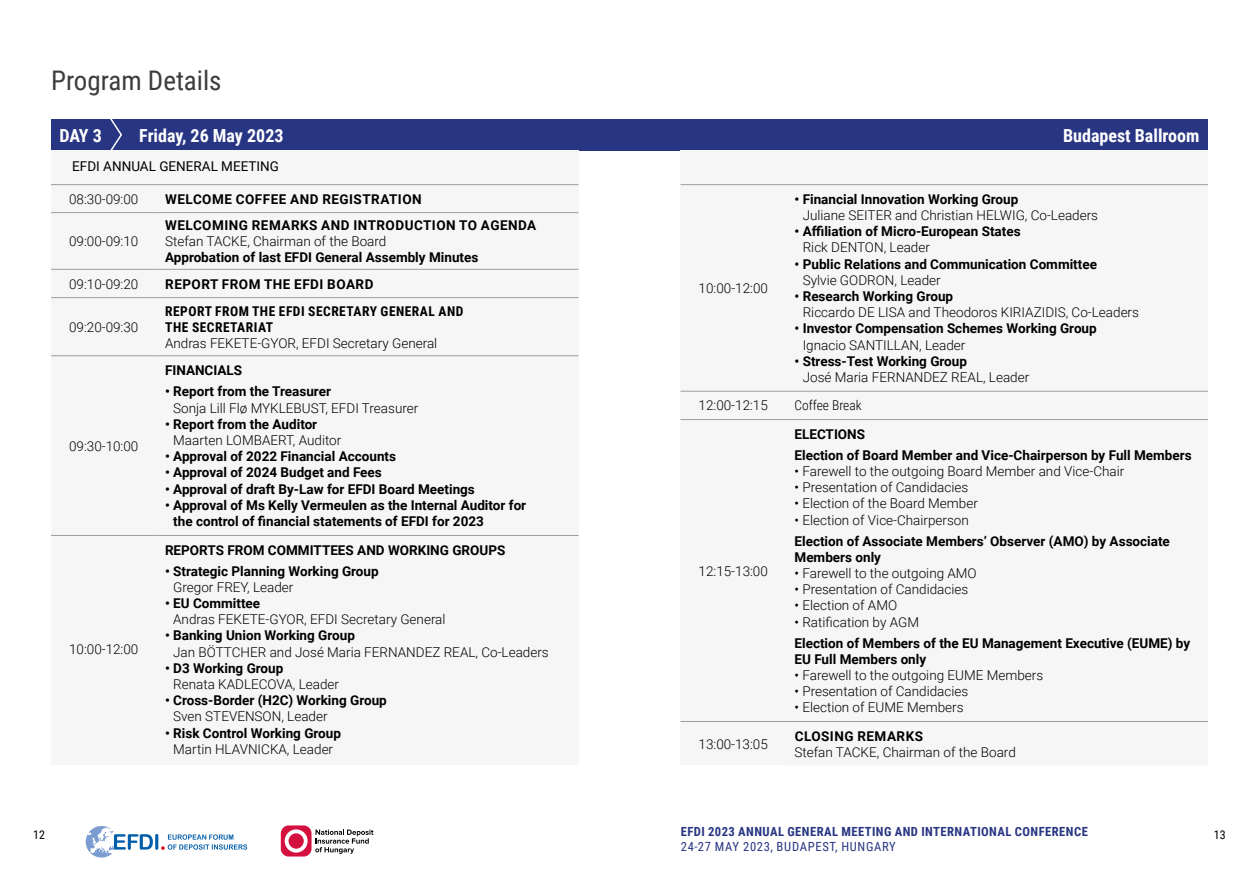
<style>
.page{position:relative;width:1259px;height:893px;background:#fff}
.page>*{position:absolute;margin:0;border:0;box-sizing:border-box;transform-origin:0 0}
.t1{font:27px "Roboto Condensed";color:#3c3c3b}
.t2{font:700 18px "Roboto Condensed";color:#fff}
.t3{font:700 13.5px/21px "Roboto";color:#000}
.t4{font:300 13.5px "Roboto";color:#000}
.t5{font:700 13.5px "Roboto";letter-spacing:.035em;color:#000}
.t6{font:700 13.5px/16.2px "Roboto Condensed";letter-spacing:.035em;color:#000}
.t7{font:13.5px "Roboto";color:#000}
.t8{font:300 13.5px "Roboto Condensed";color:#000}
.t9{font:700 12.6px "Roboto Condensed";letter-spacing:.035em;color:#283583}
.t10{font:12.6px "Roboto Condensed";letter-spacing:.055em;color:#283583}
.t11{font:12px "Roboto Condensed";color:#000}
.s1{font-weight:400}
.s2{font-weight:300}
</style>
<div class="page">
<svg style="left:281px;top:825px;width:92px;height:31px"></svg>
<svg style="left:85px;top:826px;width:162px;height:32px"></svg>
<div style="left:51px;top:119px;width:1157px;height:32px;background:#283583"></div>
<svg style="left:107px;top:119px;width:16px;height:32px"></svg>
<div style="left:51px;top:151px;width:527px;height:614px;background:#f6f6f6"></div>
<svg style="left:156px;top:185px;width:422px;height:172px"></svg>
<hr style="left:51px;top:184px;width:105px;height:1px;background:#9d9d9c">
<hr style="left:156px;top:184px;width:422px;height:1px;background:#9d9d9c">
<hr style="left:51px;top:212px;width:105px;height:1px;background:#9d9d9c">
<hr style="left:156px;top:212px;width:422px;height:1px;background:#9d9d9c">
<hr style="left:51px;top:269px;width:105px;height:1px;background:#9d9d9c">
<hr style="left:156px;top:269px;width:422px;height:1px;background:#9d9d9c">
<hr style="left:51px;top:297px;width:105px;height:1px;background:#9d9d9c">
<hr style="left:156px;top:297px;width:422px;height:1px;background:#9d9d9c">
<hr style="left:51px;top:355px;width:105px;height:1px;background:#9d9d9c">
<hr style="left:156px;top:355px;width:422px;height:1px;background:#9d9d9c">
<hr style="left:51px;top:535px;width:105px;height:1px;background:#9d9d9c">
<hr style="left:156px;top:535px;width:422px;height:1px;background:#9d9d9c">
<div style="left:680px;top:151px;width:528px;height:614px;background:#f6f6f6"></div>
<hr style="left:680px;top:184px;width:106px;height:1px;background:#9d9d9c">
<hr style="left:786px;top:184px;width:422px;height:1px;background:#9d9d9c">
<hr style="left:680px;top:391px;width:106px;height:1px;background:#9d9d9c">
<hr style="left:786px;top:391px;width:422px;height:1px;background:#9d9d9c">
<hr style="left:680px;top:419px;width:106px;height:1px;background:#9d9d9c">
<hr style="left:786px;top:419px;width:422px;height:1px;background:#9d9d9c">
<hr style="left:680px;top:721px;width:106px;height:1px;background:#9d9d9c">
<hr style="left:786px;top:721px;width:422px;height:1px;background:#9d9d9c">
<h1 class="t1" style="left:51px;top:62px;width:172px">Program Details</h1>
<h2 class="t2" style="left:60px;top:123px;width:44px">DAY 3</h2>
<h2 class="t2" style="left:139px;top:123px;width:146px">Friday, 26 May 2023</h2>
<h2 class="t2" style="left:1063px;top:123px;width:138px">Budapest Ballroom</h2>
<p class="t7" style="left:72px;top:156px;width:208px">EFDI ANNUAL GENERAL MEETING</p>
<p class="t4" style="left:69px;top:189px;width:71px">08:30-09:00</p>
<p class="t5" style="left:165px;top:189px;width:258px">WELCOME COFFEE AND REGISTRATION</p>
<p class="t4" style="left:69px;top:232px;width:71px">09:00-09:10</p>
<p class="t5" style="left:165px;top:216px;width:372px">WELCOMING REMARKS AND INTRODUCTION TO AGENDA</p>
<p class="t4" style="left:165px;top:232px;width:223px">Stefan TACKE, Chairman of the Board</p>
<p class="t3" style="left:165px;top:246px;width:315px">Approbation of last EFDI General Assembly Minutes</p>
<p class="t4" style="left:69px;top:274px;width:71px">09:10-09:20</p>
<p class="t5" style="left:165px;top:274px;width:210px">REPORT FROM THE EFDI BOARD</p>
<p class="t4" style="left:69px;top:317px;width:71px">09:20-09:30</p>
<p class="t6" style="left:165px;top:302px;width:300px">REPORT FROM THE EFDI SECRETARY GENERAL AND<br>THE SECRETARIAT</p>
<p class="t4" style="left:165px;top:334px;width:274px">Andras FEKETE-GYOR, EFDI Secretary General</p>
<p class="t4" style="left:69px;top:436px;width:71px">09:30-10:00</p>
<p class="t4" style="left:69px;top:640px;width:71px">10:00-12:00</p>
<p class="t3" style="left:165px;top:360px;width:79px">FINANCIALS</p>
<p class="t3" style="left:165px;top:381px;width:167px">• Report from the Treasurer</p>
<p class="t4" style="left:173px;top:398px;width:247px">Sonja Lill Flø MYKLEBUST, EFDI Treasurer</p>
<p class="t3" style="left:165px;top:413px;width:154px">• Report from the Auditor</p>
<p class="t4" style="left:173px;top:431px;width:170px">Maarten LOMBAERT, Auditor</p>
<p class="t3" style="left:165px;top:445px;width:232px">• Approval of 2022 Financial Accounts</p>
<p class="t3" style="left:165px;top:462px;width:218px">• Approval of 2024 Budget and Fees</p>
<p class="t3" style="left:165px;top:478px;width:311px">• Approval of draft By-Law for EFDI Board Meetings</p>
<p class="t3" style="left:173px;top:496px;width:354px;line-height:16.2px;text-indent:-8px">• Approval of Ms Kelly Vermeulen as the Internal Auditor for the control of financial statements of EFDI for 2023</p>
<p class="t3" style="left:165px;top:539px;width:342px">REPORTS FROM COMMITTEES AND WORKING GROUPS</p>
<p class="t3" style="left:165px;top:560px;width:215px">• Strategic Planning Working Group</p>
<p class="t4" style="left:173px;top:577px;width:122px">Gregor FREY, Leader</p>
<p class="t3" style="left:165px;top:592px;width:97px">• EU Committee</p>
<p class="t4" style="left:173px;top:610px;width:274px">Andras FEKETE-GYOR, EFDI Secretary General</p>
<p class="t3" style="left:165px;top:625px;width:191px">• Banking Union Working Group</p>
<p class="t4" style="left:173px;top:642px;width:377px">Jan BÖTTCHER and José Maria FERNANDEZ REAL, Co-Leaders</p>
<p class="t3" style="left:165px;top:657px;width:120px">• D3 Working Group</p>
<p class="t4" style="left:173px;top:675px;width:167px">Renata KADLECOVA, Leader</p>
<p class="t3" style="left:165px;top:689px;width:223px">• Cross-Border (H2C) Working Group</p>
<p class="t4" style="left:173px;top:707px;width:156px">Sven STEVENSON, Leader</p>
<p class="t3" style="left:165px;top:722px;width:178px">• Risk Control Working Group</p>
<p class="t4" style="left:173px;top:739px;width:161px">Martin HLAVNICKA, Leader</p>
<p class="t4" style="left:698px;top:279px;width:71px">10:00-12:00</p>
<p class="t3" style="left:794px;top:188px;width:225px">• Financial Innovation Working Group</p>
<p class="t4" style="left:802px;top:206px;width:297px">Juliane SEITER and Christian HELWIG, Co-Leaders</p>
<p class="t3" style="left:794px;top:220px;width:228px">• Affiliation of Micro-European States</p>
<p class="t4" style="left:802px;top:238px;width:129px">Rick DENTON, Leader</p>
<p class="t3" style="left:794px;top:253px;width:304px">• Public Relations and Communication Committee</p>
<p class="t4" style="left:802px;top:271px;width:139px">Sylvie GODRON, Leader</p>
<p class="t3" style="left:794px;top:285px;width:160px">• Research Working Group</p>
<p class="t4" style="left:802px;top:303px;width:338px">Riccardo DE LISA and Theodoros KIRIAZIDIS, Co-Leaders</p>
<p class="t3" style="left:794px;top:318px;width:304px">• Investor Compensation Schemes Working Group</p>
<p class="t4" style="left:802px;top:335px;width:164px">Ignacio SANTILLAN, Leader</p>
<p class="t3" style="left:794px;top:350px;width:174px">• Stress-Test Working Group</p>
<p class="t4" style="left:802px;top:368px;width:228px">José Maria FERNANDEZ REAL, Leader</p>
<p class="t4" style="left:698px;top:396px;width:71px">12:00-12:15</p>
<p class="t8" style="left:794px;top:396px;width:69px">Coffee Break</p>
<p class="t4" style="left:698px;top:561px;width:71px">12:15-13:00</p>
<p class="t4" style="left:698px;top:734px;width:71px">13:00-13:05</p>
<p class="t3" style="left:794px;top:423px;width:399px">ELECTIONS<br>Election of Board Member and Vice-Chairperson by Full Members</p>
<p class="t4" style="left:794px;top:462px;width:331px"><span class="s1">•</span> Farewell to the outgoing Board Member and Vice-Chair</p>
<p class="t4" style="left:794px;top:478px;width:175px"><span class="s1">•</span> Presentation of Candidacies</p>
<p class="t4" style="left:794px;top:494px;width:185px"><span class="s1">•</span> Election of the Board Member</p>
<p class="t3" style="left:794px;top:509px;width:377px"><span class="s1">•</span> <span class="s2">Election of Vice-Chairperson<br></span>Election of Associate Members’ Observer (AMO) by Associate</p>
<p class="t3" style="left:794px;top:546px;width:88px">Members only</p>
<p class="t4" style="left:794px;top:564px;width:184px"><span class="s1">•</span> Farewell to the outgoing AMO</p>
<p class="t4" style="left:794px;top:580px;width:175px"><span class="s1">•</span> Presentation of Candidacies</p>
<p class="t4" style="left:794px;top:596px;width:104px"><span class="s1">•</span> Election of AMO</p>
<p class="t3" style="left:794px;top:611px;width:397px"><span class="s1">•</span> <span class="s2">Ratification by AGM<br></span>Election of Members of the EU Management Executive (EUME) by</p>
<p class="t3" style="left:794px;top:648px;width:133px">EU Full Members only</p>
<p class="t4" style="left:794px;top:666px;width:250px"><span class="s1">•</span> Farewell to the outgoing EUME Members</p>
<p class="t4" style="left:794px;top:682px;width:175px"><span class="s1">•</span> Presentation of Candidacies</p>
<p class="t4" style="left:794px;top:698px;width:171px"><span class="s1">•</span> Election of EUME Members</p>
<p class="t5" style="left:794px;top:726px;width:130px">CLOSING REMARKS</p>
<p class="t4" style="left:794px;top:742px;width:223px">Stefan TACKE, Chairman of the Board</p>
<p class="t9" style="left:681px;top:823px;width:408px">EFDI 2023 ANNUAL GENERAL MEETING AND INTERNATIONAL CONFERENCE</p>
<p class="t10" style="left:681px;top:838px;width:217px">24-27 MAY 2023, BUDAPEST, HUNGARY</p>
<p class="t11" style="left:33px;top:826px;width:13px">12</p>
<p class="t11" style="left:1214px;top:826px;width:13px">13</p>
</div>
